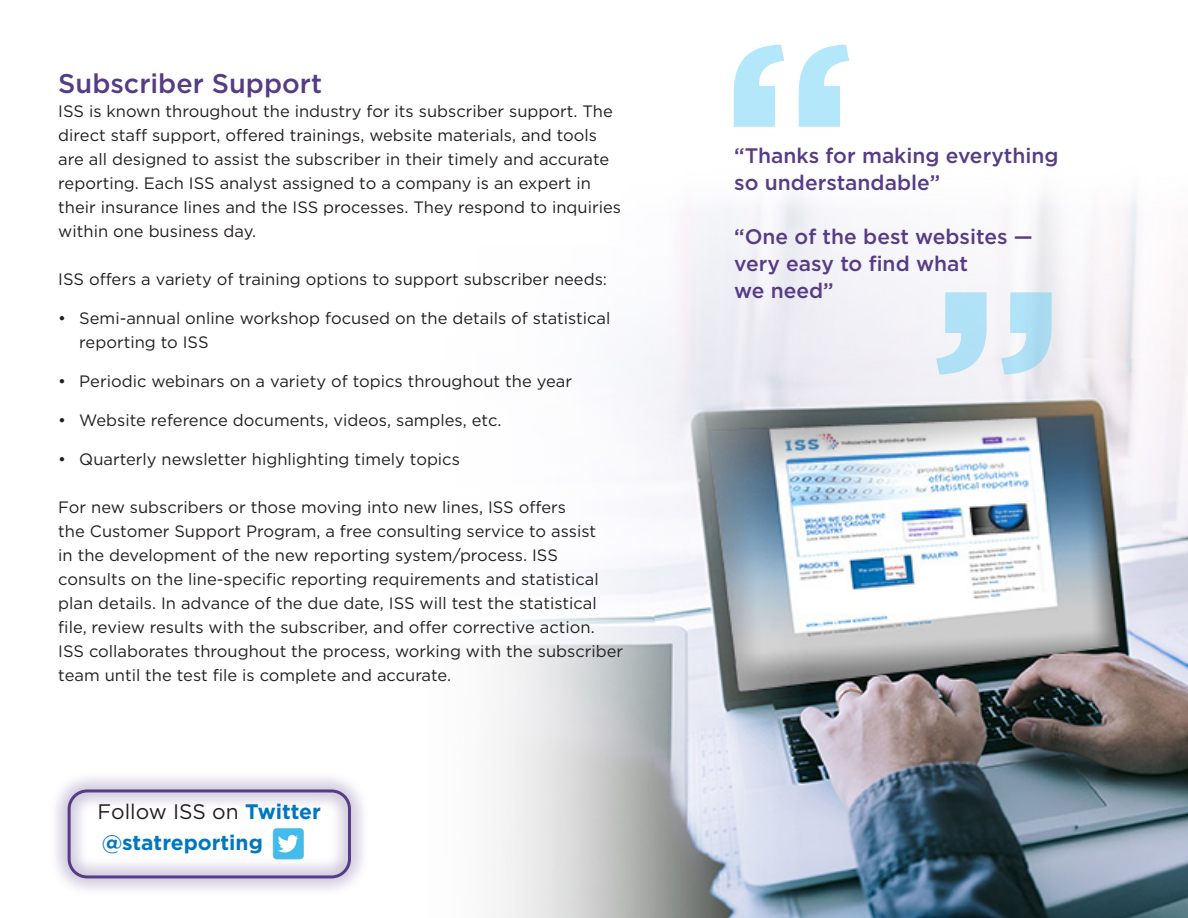
<style>
.page{position:relative;width:1188px;height:918px;background:#fff}
.page>*{position:absolute;margin:0;border:0;box-sizing:border-box;transform-origin:0 0}
.t1{font:700 255px "Gotham";color:#6bcff6}
.t2{font:500 27px "Gotham";color:#553c85}
.t3{font:500 21px/27px "Gotham";color:#553c85}
.t4{font:21px "Gotham";color:#231f20}
.t5{font:700 21px "Gotham";color:#0077bf}
.t6{font:16.5px/24px "Gotham";color:#231f20}
.s1{font-weight:700;color:#0077bf}
</style>
<div class="page">
<img style="left:497px;top:196px;width:691px;height:722px">
<div style="left:49px;top:770px;width:321px;height:127px;background:#553c85;opacity:.5"></div>
<div style="left:68px;top:789px;width:283px;height:89px;border:3px solid #553c85;border-radius:18px"></div>
<img style="left:269px;top:819px;width:38px;height:45px">
<p class="t2" style="left:58px;top:66px;width:265px">Subscriber Support</p>
<p class="t6" style="left:58px;top:99px;width:564px">ISS is known throughout the industry for its subscriber support. The direct staff support, offered trainings, website materials, and tools are all designed to assist the subscriber in their timely and accurate reporting. Each ISS analyst assigned to a company is an expert in their insurance lines and the ISS processes. They respond to inquiries within one business day.</p>
<p class="t6" style="left:58px;top:267px;width:550px">ISS offers a variety of training options to support subscriber needs:</p>
<p class="t6" style="left:79px;top:306px;width:533px;text-indent:-21px">• Semi-annual online workshop focused on the details of statistical reporting to ISS</p>
<p class="t6" style="left:58px;top:369px;width:515px">• Periodic webinars on a variety of topics throughout the year</p>
<p class="t6" style="left:58px;top:408px;width:445px">• Website reference documents, videos, samples, etc.</p>
<p class="t6" style="left:58px;top:447px;width:403px">• Quarterly newsletter highlighting timely topics</p>
<p class="t6" style="left:58px;top:495px;width:509px">For new subscribers or those moving into new lines, ISS offers</p>
<p class="t6" style="left:58px;top:519px;width:539px">the Customer Support Program, a free consulting service to assist in the development of the new reporting system/process. ISS</p>
<p class="t6" style="left:58px;top:567px;width:566px">consults on the line-specific reporting requirements and statistical plan details. In advance of the due date, ISS will test the statistical file, review results with the subscriber, and offer corrective action.<br>ISS collaborates throughout the process, working with the subscriber team until the test file is complete and accurate.</p>
<p class="t4" style="left:98px;top:798px;width:225px">Follow ISS on <span class="s1">Twitter</span></p>
<p class="t5" style="left:102px;top:828px;width:163px">@statreporting</p>
<h1 class="t1" style="left:719px;top:-35px;width:139px">‘‘</h1>
<p class="t3" style="left:734px;top:141px;width:326px">“Thanks for making everything so understandable”</p>
<p class="t3" style="left:734px;top:222px;width:300px">“One of the best websites —</p>
<p class="t3" style="left:734px;top:249px;width:235px">very easy to find what</p>
<p class="t3" style="left:734px;top:276px;width:101px">we need”</p>
<h1 class="t1" style="left:1066px;top:454px;width:139px;rotate:-180deg">‘‘</h1>
</div>
